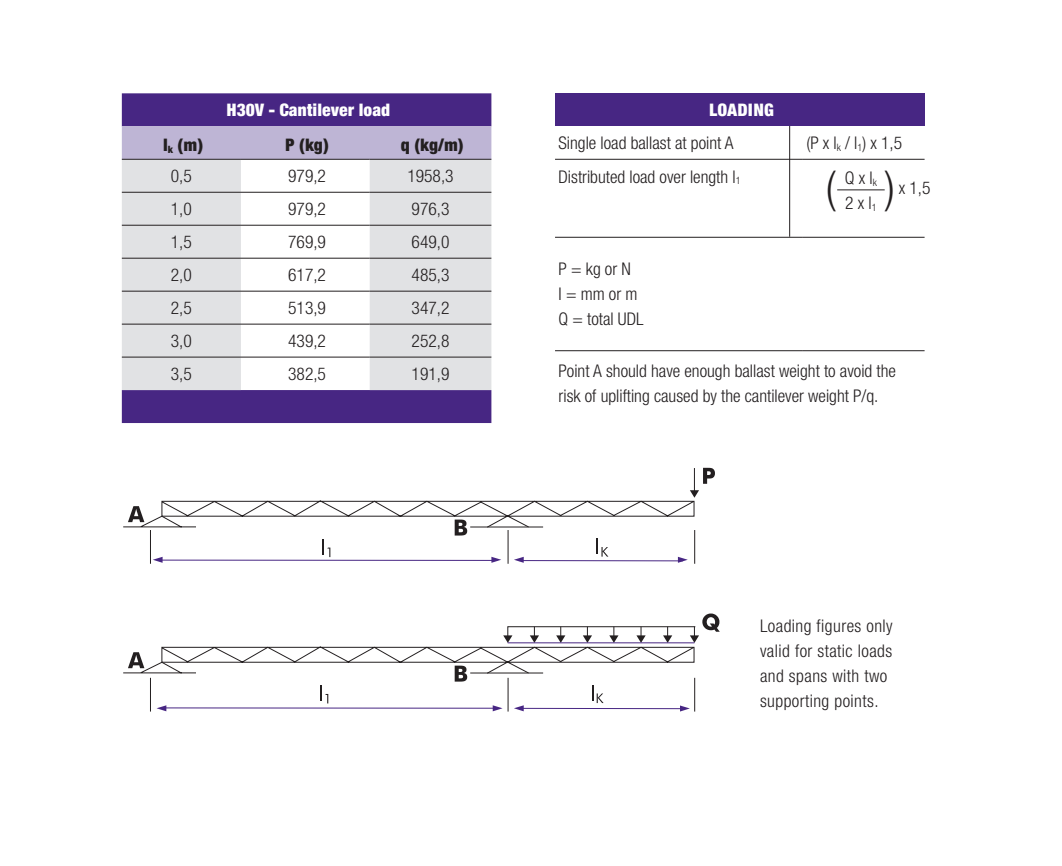
<style>
.page{position:relative;width:1062px;height:866px;background:#fff}
.page>*{position:absolute;margin:0;border:0;box-sizing:border-box;transform-origin:0 0}
.t1{font:300 condensed 45.25px "Helvetica Neue LT Std";color:#231f20}
.BODYTEKST{font:300 condensed 17.5px/25px "Helvetica Neue LT Std";color:#231f20}
.BODYTEKST-2{font:300 condensed 17.5px/25px "Helvetica Neue LT Std";letter-spacing:.025em;color:#231f20}
.t2{font:900 17.5px "Neue Helvetica Condensed BQ";color:#fff}
.t3{font:900 17.5px "Neue Helvetica Condensed BQ";color:#231f20}
</style>
<div class="page">
<hr style="left:789px;top:125px;width:1px;height:112px;background:#231f20">
<div style="left:555px;top:93px;width:369px;height:33px;background:#472683"></div>
<hr style="left:555px;top:159px;width:248px;height:1px;background:#231f20">
<hr style="left:555px;top:237px;width:248px;height:1px;background:#231f20">
<hr style="left:803px;top:159px;width:121px;height:1px;background:#231f20">
<hr style="left:803px;top:237px;width:121px;height:1px;background:#231f20">
<hr style="left:555px;top:350px;width:248px;height:1px;background:#231f20">
<hr style="left:803px;top:350px;width:121px;height:1px;background:#231f20">
<hr style="left:837px;top:189px;width:47px;height:1px;background:#231f20">
<svg style="left:130px;top:506px;width:12px;height:9px"></svg>
<svg style="left:123px;top:515px;width:571px;height:148px"></svg>
<svg style="left:503px;top:613px;width:217px;height:30px"></svg>
<svg style="left:592px;top:685px;width:11px;height:18px"></svg>
<hr style="left:508px;top:642px;width:186px;height:1px;background:#472683">
<hr style="left:150px;top:530px;width:1px;height:33px;background:#231f20">
<hr style="left:694px;top:677px;width:1px;height:34px;background:#231f20">
<hr style="left:519px;top:708px;width:164px;height:1px;background:#472683">
<svg style="left:153px;top:468px;width:562px;height:95px"></svg>
<svg style="left:680px;top:705px;width:10px;height:6px"></svg>
<svg style="left:123px;top:652px;width:421px;height:59px"></svg>
<div style="left:122px;top:93px;width:369px;height:330px;background:#472683"></div>
<div style="left:122px;top:126px;width:369px;height:33px;background:#beb5d5"></div>
<svg style="left:122px;top:160px;width:369px;height:230px;fill:#e1e2e4"></svg>
<hr style="left:122px;top:159px;width:119px;height:1px;background:#231f20">
<hr style="left:241px;top:159px;width:129px;height:1px;background:#231f20">
<hr style="left:370px;top:159px;width:121px;height:1px;background:#231f20">
<hr style="left:122px;top:192px;width:119px;height:1px;background:#231f20">
<hr style="left:241px;top:192px;width:129px;height:1px;background:#231f20">
<hr style="left:370px;top:192px;width:121px;height:1px;background:#231f20">
<hr style="left:122px;top:225px;width:119px;height:1px;background:#231f20">
<hr style="left:241px;top:225px;width:129px;height:1px;background:#231f20">
<hr style="left:370px;top:225px;width:121px;height:1px;background:#231f20">
<hr style="left:122px;top:258px;width:119px;height:1px;background:#231f20">
<hr style="left:241px;top:258px;width:129px;height:1px;background:#231f20">
<hr style="left:370px;top:258px;width:121px;height:1px;background:#231f20">
<hr style="left:122px;top:291px;width:119px;height:1px;background:#231f20">
<hr style="left:241px;top:291px;width:129px;height:1px;background:#231f20">
<hr style="left:370px;top:291px;width:121px;height:1px;background:#231f20">
<hr style="left:122px;top:324px;width:119px;height:1px;background:#231f20">
<hr style="left:241px;top:324px;width:129px;height:1px;background:#231f20">
<hr style="left:370px;top:324px;width:121px;height:1px;background:#231f20">
<hr style="left:122px;top:356px;width:119px;height:1px;background:#231f20">
<hr style="left:241px;top:356px;width:129px;height:1px;background:#231f20">
<hr style="left:370px;top:356px;width:121px;height:1px;background:#231f20">
<p class="t2" style="left:226px;top:99px;width:165px">H30V - Cantilever load</p>
<p class="t3" style="left:163px;top:134px;width:41px">l<sub>k</sub> (m)</p>
<p class="t3" style="left:285px;top:134px;width:45px">P (kg)</p>
<p class="t3" style="left:401px;top:134px;width:64px">q (kg/m)</p>
<p class="BODYTEKST" style="left:171px;top:163px;width:22px">0,5</p>
<p class="BODYTEKST" style="left:288px;top:163px;width:39px">979,2</p>
<p class="BODYTEKST" style="left:407px;top:163px;width:48px">1958,3</p>
<p class="BODYTEKST" style="left:171px;top:196px;width:22px">1,0</p>
<p class="BODYTEKST" style="left:288px;top:196px;width:39px">979,2</p>
<p class="BODYTEKST" style="left:412px;top:196px;width:39px">976,3</p>
<p class="BODYTEKST" style="left:171px;top:229px;width:22px">1,5</p>
<p class="BODYTEKST" style="left:288px;top:229px;width:39px">769,9</p>
<p class="BODYTEKST" style="left:412px;top:229px;width:39px">649,0</p>
<p class="BODYTEKST" style="left:171px;top:262px;width:22px">2,0</p>
<p class="BODYTEKST" style="left:288px;top:262px;width:39px">617,2</p>
<p class="BODYTEKST" style="left:412px;top:262px;width:39px">485,3</p>
<p class="BODYTEKST" style="left:171px;top:295px;width:22px">2,5</p>
<p class="BODYTEKST" style="left:288px;top:295px;width:39px">513,9</p>
<p class="BODYTEKST" style="left:412px;top:295px;width:39px">347,2</p>
<p class="BODYTEKST" style="left:171px;top:328px;width:22px">3,0</p>
<p class="BODYTEKST" style="left:288px;top:328px;width:39px">439,2</p>
<p class="BODYTEKST" style="left:412px;top:328px;width:39px">252,8</p>
<p class="BODYTEKST" style="left:171px;top:361px;width:22px">3,5</p>
<p class="BODYTEKST" style="left:288px;top:361px;width:39px">382,5</p>
<p class="BODYTEKST" style="left:412px;top:361px;width:39px">191,9</p>
<p class="t2" style="left:709px;top:99px;width:66px">LOADING</p>
<p class="BODYTEKST" style="left:558px;top:130px;width:177px">Single load ballast at point A</p>
<p class="BODYTEKST" style="left:806px;top:130px;width:97px">(P x l<sub>k</sub> / l<sub>1</sub>) x 1,5</p>
<p class="BODYTEKST" style="left:558px;top:164px;width:183px">Distributed load over length l<sub>1</sub></p>
<p class="t1" style="left:825px;top:161px;width:71px">( )</p>
<p class="BODYTEKST" style="left:899px;top:176px;width:33px">x 1,5</p>
<p class="BODYTEKST" style="left:845px;top:165px;width:33px">Q x l<sub>k</sub></p>
<p class="BODYTEKST" style="left:845px;top:190px;width:33px">2 x l<sub>1</sub></p>
<p class="BODYTEKST" style="left:558px;top:256px;width:74px">P = kg or N</p>
<p class="BODYTEKST" style="left:558px;top:281px;width:80px">I = mm or m</p>
<p class="BODYTEKST" style="left:558px;top:306px;width:86px">Q = total UDL</p>
<p class="BODYTEKST" style="left:558px;top:358px;width:339px">Point A should have enough ballast weight to avoid the risk of uplifting caused by the cantilever weight P/q.</p>
<p class="BODYTEKST-2" style="left:760px;top:613px;width:134px">Loading figures only valid for static loads and spans with two supporting points.</p>
</div>
